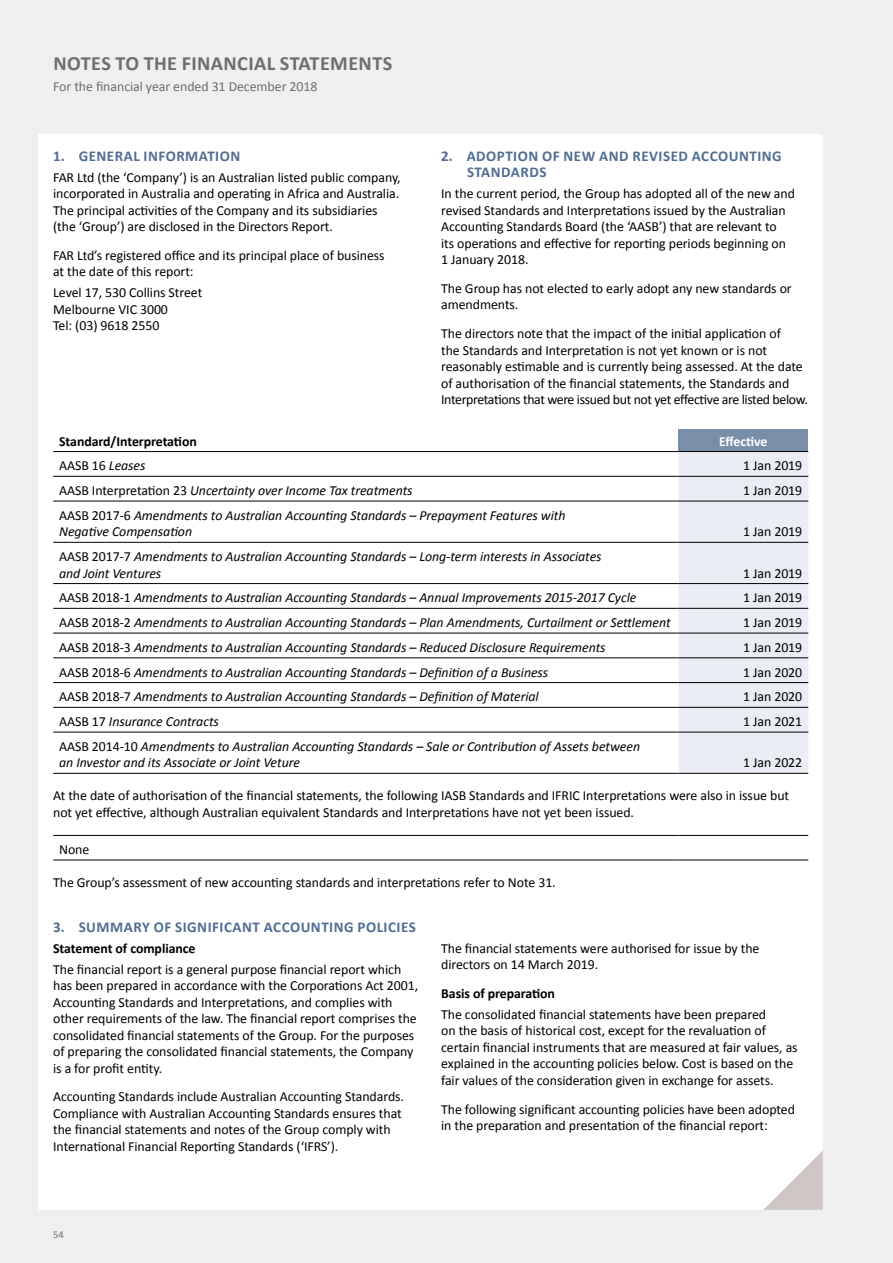
<style>
.page{position:relative;width:893px;height:1263px;background:#f0efef}
.page>*{position:absolute;margin:0;border:0;box-sizing:border-box;transform-origin:0 0}
.t1{font:700 20.25px "Calibri";letter-spacing:.02em;color:#6d6e71}
.t2{font:700 15px/16.5px "Calibri";letter-spacing:.035em;color:#516d92}
.t3{font:13.8px/16.5px "Calibri";letter-spacing:-.005em;color:#000}
.t4{font:italic 13.8px/16.5px "Calibri";letter-spacing:-.005em;color:#000}
.t5{font:700 13.8px "Calibri";letter-spacing:-.005em;color:#000}
.t6{font:13.8px "Calibri";letter-spacing:-.005em;color:#6d6e71}
.t7{font:700 13.8px "Calibri";letter-spacing:-.01em;color:#fff}
.t8{font:10.5px "Calibri";color:#6d6e71}
.s1{font-style:italic}
.s2{font-style:normal}
</style>
<div class="page">
<div style="left:38px;top:134px;width:785px;height:1076px;background:#fff"></div>
<svg style="left:763px;top:1150px;width:60px;height:60px"></svg>
<div style="left:679px;top:429px;width:129px;height:23px;background:#798ea9"></div>
<svg style="left:679px;top:452px;width:129px;height:321px"></svg>
<hr style="left:53px;top:451px;width:626px;height:1px;background:#000">
<hr style="left:679px;top:451px;width:129px;height:1px;background:#000">
<hr style="left:53px;top:476px;width:626px;height:1px;background:#000">
<hr style="left:679px;top:476px;width:129px;height:1px;background:#000">
<hr style="left:53px;top:501px;width:626px;height:1px;background:#000">
<hr style="left:679px;top:501px;width:129px;height:1px;background:#000">
<hr style="left:53px;top:542px;width:626px;height:1px;background:#000">
<hr style="left:679px;top:542px;width:129px;height:1px;background:#000">
<hr style="left:53px;top:583px;width:626px;height:1px;background:#000">
<hr style="left:679px;top:583px;width:129px;height:1px;background:#000">
<hr style="left:53px;top:608px;width:626px;height:1px;background:#000">
<hr style="left:679px;top:608px;width:129px;height:1px;background:#000">
<hr style="left:53px;top:633px;width:626px;height:1px;background:#000">
<hr style="left:679px;top:633px;width:129px;height:1px;background:#000">
<hr style="left:53px;top:657px;width:626px;height:1px;background:#000">
<hr style="left:679px;top:657px;width:129px;height:1px;background:#000">
<hr style="left:53px;top:682px;width:626px;height:1px;background:#000">
<hr style="left:679px;top:682px;width:129px;height:1px;background:#000">
<hr style="left:53px;top:707px;width:626px;height:1px;background:#000">
<hr style="left:679px;top:707px;width:129px;height:1px;background:#000">
<hr style="left:53px;top:732px;width:626px;height:1px;background:#000">
<hr style="left:679px;top:732px;width:129px;height:1px;background:#000">
<hr style="left:53px;top:773px;width:626px;height:1px;background:#000">
<hr style="left:679px;top:773px;width:129px;height:1px;background:#000">
<hr style="left:53px;top:835px;width:626px;height:1px;background:#000">
<hr style="left:679px;top:835px;width:129px;height:1px;background:#000">
<hr style="left:53px;top:860px;width:626px;height:1px;background:#000">
<hr style="left:679px;top:860px;width:129px;height:1px;background:#000">
<h1 class="t1" style="left:54px;top:51px;width:340px">NOTES TO THE FINANCIAL STATEMENTS</h1>
<p class="t6" style="left:53px;top:78px;width:266px">For the financial year ended 31 December 2018</p>
<p class="t2" style="left:53px;top:147px;width:189px">1. GENERAL INFORMATION</p>
<p class="t3" style="left:53px;top:168px;width:349px">FAR Ltd (the ‘Company’) is an Australian listed public company, incorporated in Australia and operating in Africa and Australia.<br>The principal activities of the Company and its subsidiaries (the ‘Group’) are disclosed in the Directors Report.</p>
<p class="t3" style="left:53px;top:246px;width:333px">FAR Ltd’s registered office and its principal place of business at the date of this report:</p>
<p class="t3" style="left:53px;top:284px;width:151px">Level 17, 530 Collins Street<br>Melbourne VIC 3000<br>Tel: (03) 9618 2550</p>
<p class="t2" style="left:467px;top:147px;width:316px;text-indent:-26px">2. ADOPTION OF NEW AND REVISED ACCOUNTING<br>STANDARDS</p>
<p class="t3" style="left:441px;top:185px;width:355px">In the current period, the Group has adopted all of the new and revised Standards and Interpretations issued by the Australian Accounting Standards Board (the ‘AASB’) that are relevant to<br>its operations and effective for reporting periods beginning on 1 January 2018.</p>
<p class="t3" style="left:441px;top:279px;width:352px">The Group has not elected to early adopt any new standards or amendments.</p>
<p class="t3" style="left:441px;top:325px;width:368px">The directors note that the impact of the initial application of<br>the Standards and Interpretation is not yet known or is not reasonably estimable and is currently being assessed. At the date of authorisation of the financial statements, the Standards and Interpretations that were issued but not yet effective are listed below.</p>
<p class="t5" style="left:59px;top:432px;width:139px">Standard/Interpretation</p>
<p class="t7" style="left:719px;top:432px;width:50px">Effective</p>
<p class="t3" style="left:59px;top:457px;width:88px">AASB 16 <span class="s1">Leases</span></p>
<p class="t3" style="left:743px;top:457px;width:61px">1 Jan 2019</p>
<p class="t4" style="left:59px;top:482px;width:355px"><span class="s2">AASB Interpretation 23</span> Uncertainty over Income Tax treatments</p>
<p class="t3" style="left:743px;top:482px;width:61px">1 Jan 2019</p>
<p class="t4" style="left:59px;top:506px;width:508px"><span class="s2">AASB 2017-6</span> Amendments to Australian Accounting Standards – Prepayment Features with<br>Negative Compensation</p>
<p class="t3" style="left:743px;top:523px;width:61px">1 Jan 2019</p>
<p class="t4" style="left:59px;top:548px;width:544px"><span class="s2">AASB 2017-7</span> Amendments to Australian Accounting Standards – Long-term interests in Associates and Joint Ventures</p>
<p class="t3" style="left:743px;top:564px;width:61px">1 Jan 2019</p>
<p class="t4" style="left:59px;top:589px;width:579px"><span class="s2">AASB 2018-1</span> Amendments to Australian Accounting Standards – Annual Improvements 2015-2017 Cycle</p>
<p class="t3" style="left:743px;top:589px;width:61px">1 Jan 2019</p>
<p class="t4" style="left:59px;top:614px;width:613px"><span class="s2">AASB 2018-2</span> Amendments to Australian Accounting Standards – Plan Amendments, Curtailment or Settlement</p>
<p class="t3" style="left:743px;top:614px;width:61px">1 Jan 2019</p>
<p class="t4" style="left:59px;top:638px;width:548px"><span class="s2">AASB 2018-3</span> Amendments to Australian Accounting Standards – Reduced Disclosure Requirements</p>
<p class="t3" style="left:743px;top:638px;width:61px">1 Jan 2019</p>
<p class="t4" style="left:59px;top:663px;width:491px"><span class="s2">AASB 2018-6</span> Amendments to Australian Accounting Standards – Definition of a Business</p>
<p class="t3" style="left:743px;top:663px;width:61px">1 Jan 2020</p>
<p class="t4" style="left:59px;top:688px;width:481px"><span class="s2">AASB 2018-7</span> Amendments to Australian Accounting Standards – Definition of Material</p>
<p class="t3" style="left:743px;top:688px;width:61px">1 Jan 2020</p>
<p class="t4" style="left:59px;top:713px;width:161px"><span class="s2">AASB 17</span> Insurance Contracts</p>
<p class="t3" style="left:743px;top:713px;width:61px">1 Jan 2021</p>
<p class="t4" style="left:59px;top:737px;width:582px"><span class="s2">AASB 2014-10</span> Amendments to Australian Accounting Standards – Sale or Contribution of Assets between an Investor and its Associate or Joint Veture</p>
<p class="t3" style="left:743px;top:754px;width:61px">1 Jan 2022</p>
<p class="t3" style="left:53px;top:787px;width:737px">At the date of authorisation of the financial statements, the following IASB Standards and IFRIC Interpretations were also in issue but not yet effective, although Australian equivalent Standards and Interpretations have not yet been issued.</p>
<p class="t3" style="left:59px;top:840px;width:32px">None</p>
<p class="t3" style="left:53px;top:873px;width:504px">The Group’s assessment of new accounting standards and interpretations refer to Note 31.</p>
<p class="t2" style="left:53px;top:918px;width:364px">3. SUMMARY OF SIGNIFICANT ACCOUNTING POLICIES</p>
<p class="t5" style="left:53px;top:940px;width:144px">Statement of compliance</p>
<p class="t3" style="left:53px;top:960px;width:367px">The financial report is a general purpose financial report which has been prepared in accordance with the Corporations Act 2001, Accounting Standards and Interpretations, and complies with other requirements of the law. The financial report comprises the consolidated financial statements of the Group. For the purposes of preparing the consolidated financial statements, the Company is a for profit entity.</p>
<p class="t3" style="left:53px;top:1088px;width:352px">Accounting Standards include Australian Accounting Standards.<br>Compliance with Australian Accounting Standards ensures that the financial statements and notes of the Group comply with International Financial Reporting Standards (‘IFRS’).</p>
<p class="t3" style="left:441px;top:939px;width:320px">The financial statements were authorised for issue by the directors on 14 March 2019.</p>
<p class="t5" style="left:441px;top:985px;width:115px">Basis of preparation</p>
<p class="t3" style="left:441px;top:1005px;width:358px">The consolidated financial statements have been prepared<br>on the basis of historical cost, except for the revaluation of certain financial instruments that are measured at fair values, as explained in the accounting policies below. Cost is based on the fair values of the consideration given in exchange for assets.</p>
<p class="t3" style="left:441px;top:1100px;width:355px">The following significant accounting policies have been adopted in the preparation and presentation of the financial report:</p>
<p class="t8" style="left:53px;top:1228px;width:12px">54</p>
</div>
